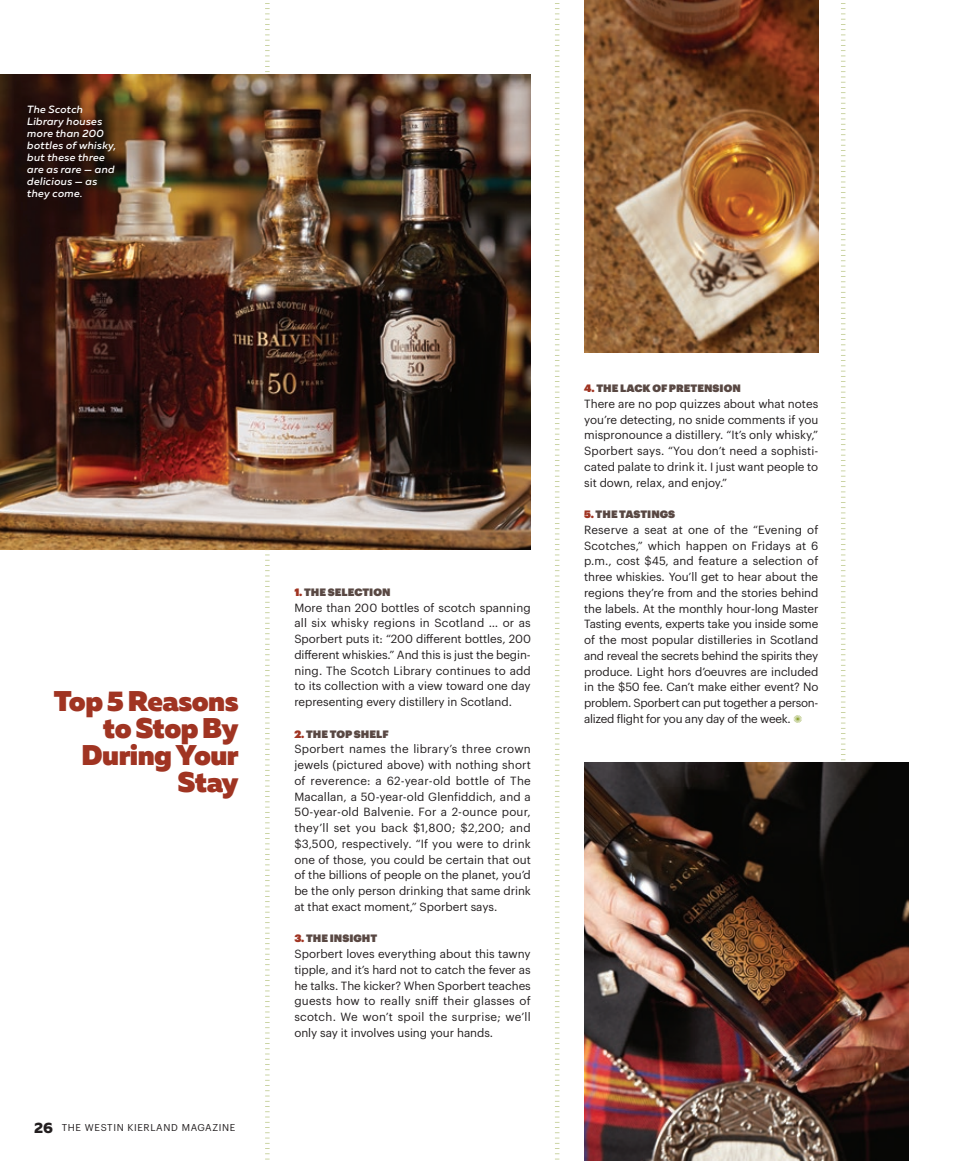
<style>
.page{position:relative;width:971px;height:1161px;background:#fff}
.page>*{position:absolute;margin:0;border:0;box-sizing:border-box;transform-origin:0 0}
.t1{font:900 28.5px/27px "Muller";letter-spacing:-.02em;color:#a03422;text-align:right}
.t2{font:11.7px/15.8px "Graphik";letter-spacing:-.005em;color:#231f20;text-align:justify}
.t3{font:italic 500 10.5px/12px "Muller";letter-spacing:.025em;color:#fff}
.t4{font:10.5px "Graphik Super";color:#594843}
.t5{font:9.75px "Graphik";letter-spacing:.065em;color:#231f20}
.s1{font-family:"Muller";font-weight:800;font-size:15px}
.s2{color:#a03422}
.s3{color:#829a21}
</style>
<div class="page">
<svg style="left:840px;top:3px;width:5px;height:760px"></svg>
<svg style="left:265px;top:3px;width:4px;height:1157px"></svg>
<svg style="left:555px;top:3px;width:4px;height:1157px"></svg>
<img style="left:584px;top:763px;width:324px;height:398px">
<img style="left:584px;top:0;width:234px;height:352px">
<img style="left:0;top:74px;width:530px;height:475px">
<p class="t3" style="left:27px;top:103px;width:90px">The Scotch<br>Library houses more than 200 bottles of whisky, but these three are as rare — and delicious — as they come.</p>
<h1 class="t1" style="left:54px;top:688px;width:186px">Top 5 Reasons to Stop By<br>During Your<br>Stay</h1>
<p class="t5" style="left:34px;top:1120px;width:203px"><span class="s1">26</span> THE WESTIN KIERLAND MAGAZINE</p>
<p class="t4" style="left:294px;top:584px;width:98px"><span class="s2">1.</span> THE SELECTION</p>
<p class="t2" style="left:294px;top:598px;width:238px">More than 200 bottles of scotch spanning all six whisky regions in Scotland … or as Sporbert puts it: “200 different bottles, 200 different whiskies.” And this is just the begin&shy;ning. The Scotch Library continues to add to its collection with a view toward one day representing every distillery in Scotland.</p>
<p class="t4" style="left:294px;top:725px;width:96px"><span class="s2">2.</span> THE TOP SHELF</p>
<p class="t2" style="left:294px;top:740px;width:238px">Sporbert names the library’s three crown jewels (pictured above) with nothing short of reverence: a 62-year-old bottle of The Macallan, a 50-year-old Glenfiddich, and a 50-year-old Balvenie. For a 2-ounce pour, they’ll set you back $1,800; $2,200; and $3,500, respectively. “If you were to drink one of those, you could be certain that out of the billions of people on the planet, you’d be the only person drinking that same drink at that exact moment,” Sporbert says.</p>
<p class="t4" style="left:294px;top:930px;width:84px"><span class="s2">3.</span> THE INSIGHT</p>
<p class="t2" style="left:294px;top:945px;width:238px">Sporbert loves everything about this tawny tipple, and it’s hard not to catch the fever as he talks. The kicker? When Sporbert teaches guests how to really sniff their glasses of scotch. We won’t spoil the surprise; we’ll only say it involves using your hands.</p>
<p class="t4" style="left:584px;top:380px;width:158px"><span class="s2">4.</span> THE LACK OF PRETENSION</p>
<p class="t2" style="left:584px;top:395px;width:235px">There are no pop quizzes about what notes you’re detecting, no snide comments if you mispronounce a distillery. “It’s only whisky,” Sporbert says. “You don’t need a sophisti&shy;cated palate to drink it. I just want people to sit down, relax, and enjoy.”</p>
<p class="t4" style="left:584px;top:506px;width:92px"><span class="s2">5.</span> THE TASTINGS</p>
<p class="t2" style="left:584px;top:521px;width:236px">Reserve a seat at one of the “Evening of Scotches,” which happen on Fridays at 6 p.m., cost $45, and feature a selection of three whiskies. You’ll get to hear about the regions they’re from and the stories behind the labels. At the monthly hour-long Master Tasting events, experts take you inside some of the most popular distilleries in Scotland and reveal the secrets behind the spirits they produce. Light hors d’oeuvres are included in the $50 fee. Can’t make either event? No problem. Sporbert can put together a person&shy;alized flight for you any day of the week. <span class="s3">✺</span></p>
</div>
